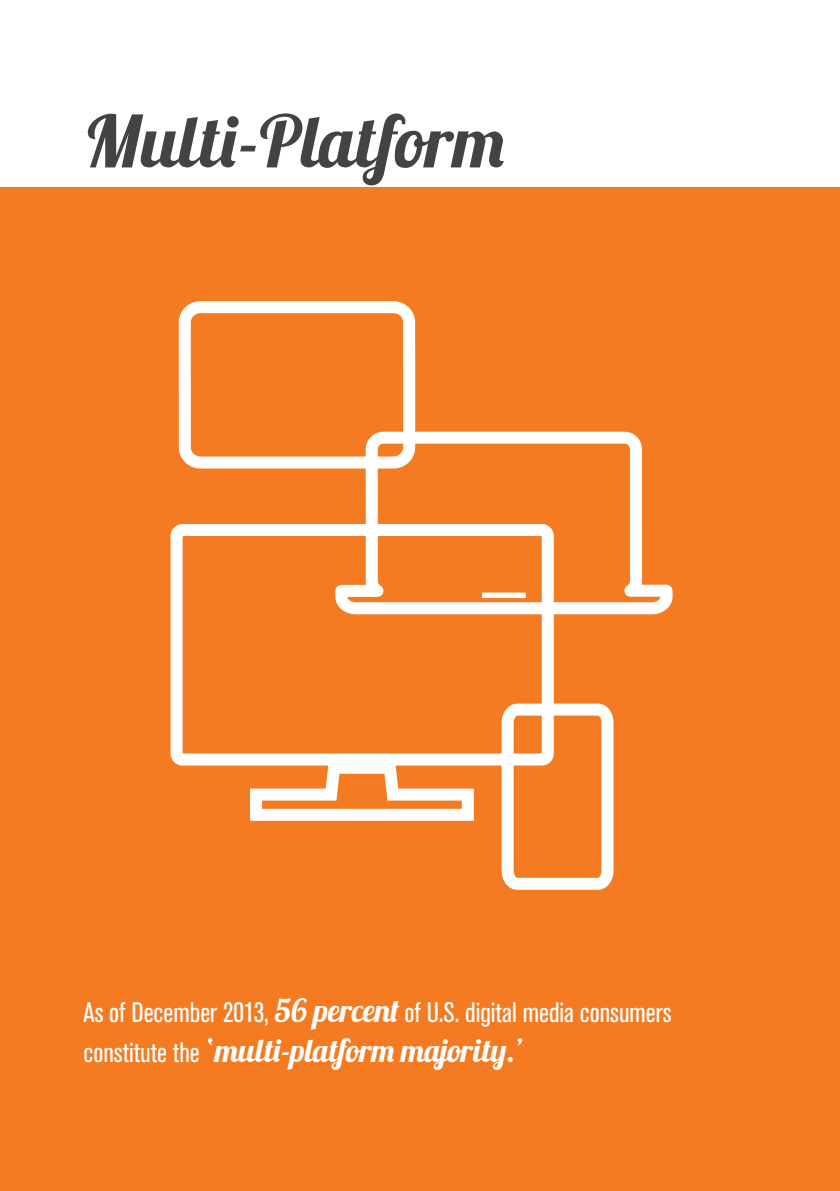
<style>
.page{position:relative;width:840px;height:1191px;background:#fff}
.page>*{position:absolute;margin:0;border:0;box-sizing:border-box;transform-origin:0 0}
.t1{font:72px "Lobster 1.3";color:#434343}
.t2{font:32px "Lobster 1.3";color:#fff}
.t3{font:condensed 28px "Akzidenz Grotesk Pro";color:#fff}
.s1{font-family:"Lobster 1.3";font-stretch:normal;font-size:32px}
.s2{font-family:"Akzidenz Grotesk Pro";font-stretch:condensed;font-size:28px}
</style>
<div class="page">
<div style="left:0;top:187px;width:839px;height:1004px;background:#f47b21"></div>
<svg style="left:170px;top:301px;width:444px;height:589px"></svg>
<svg style="left:329px;top:426px;width:344px;height:194px"></svg>
<div style="left:482px;top:592px;width:43px;height:6px;background:#fff"></div>
<p class="t1" style="left:85px;top:95px;width:420px">Multi-Platform</p>
<p class="t3" style="left:83px;top:994px;width:589px">As of December 2013, <span class="s1">56 percent</span> of U.S. digital media consumers</p>
<p class="t2" style="left:83px;top:1030px;width:442px"><span class="s2">constitute the</span> ‘multi-platform majority.’</p>
</div>
